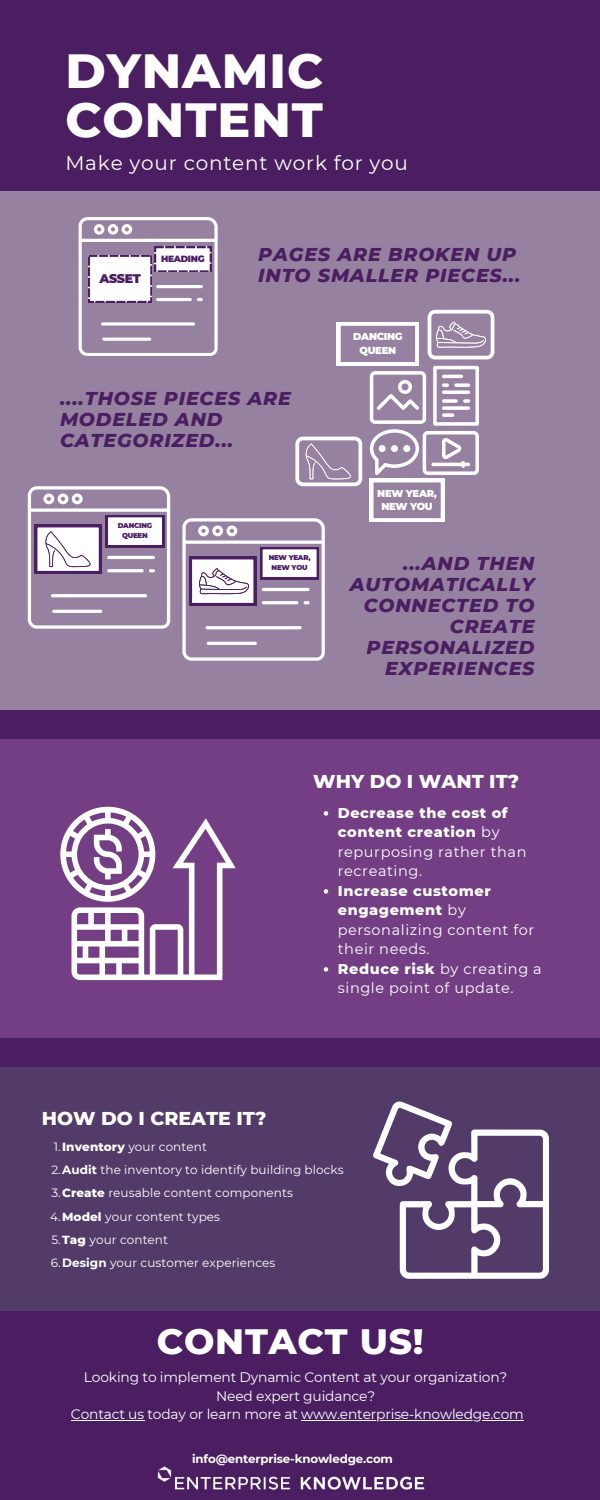
<style>
.page{position:relative;width:600px;height:1500px;background:#4a1e61}
.page>*{position:absolute;margin:0;border:0;box-sizing:border-box;transform-origin:0 0}
.t1{font:800 49px/48.8px "Montserrat";letter-spacing:.02em;color:#fff}
.t2{font:800 36px "Montserrat";letter-spacing:.02em;color:#fff}
.t3{font:20px "Montserrat";letter-spacing:.04em;color:#fff}
.t4{font:italic 800 19px/21px "Montserrat";letter-spacing:.045em;color:#4a1e61}
.t5{font:800 19px "Montserrat";color:#fff}
.t6{font:14.5px/19.5px "Montserrat";letter-spacing:.04em;color:#fff}
.t7{font:13.8px/18.7px "Montserrat";letter-spacing:-.01em;color:#fff;text-align:center}
.t8{font:900 12.5px "Montserrat";letter-spacing:-.03em;color:#4a1e61}
.t9{font:12px/23.2px "Montserrat";letter-spacing:.005em;color:#fff}
.t10{font:700 11.8px "Montserrat";letter-spacing:-.01em;color:#fff}
.t11{font:900 10px/13.5px "Montserrat";letter-spacing:-.03em;color:#fff;text-align:center}
.t12{font:900 9px "Montserrat";letter-spacing:-.03em;color:#4a1e61}
.t13{font:900 7px/9.8px "Montserrat";letter-spacing:-.03em;color:#4a1e61;text-align:center}
.s1{font-weight:800}
.s2{font-weight:700}
</style>
<div class="page">
<div style="left:0;top:191px;width:600px;height:519px;background:#9682a0"></div>
<div style="left:0;top:739px;width:600px;height:299px;background:#733e84"></div>
<div style="left:0;top:1067px;width:600px;height:243px;background:#533b69"></div>
<svg style="left:373px;top:1102px;width:176px;height:177px"></svg>
<svg style="left:60px;top:807px;width:176px;height:173px"></svg>
<img style="left:157px;top:1466px;width:268px;height:24px">
<svg style="left:324px;top:811px;width:4px;height:5px"></svg>
<svg style="left:324px;top:889px;width:4px;height:5px"></svg>
<svg style="left:324px;top:967px;width:4px;height:5px"></svg>
<hr style="left:71px;top:1420px;width:73px;height:1px;background:#fff">
<hr style="left:301px;top:1420px;width:223px;height:1px;background:#fff">
<svg style="left:28px;top:217px;width:466px;height:444px"></svg>
<h1 class="t1" style="left:65px;top:44px;width:259px">DYNAMIC<br>CONTENT</h1>
<h3 class="t3" style="left:65px;top:149px;width:344px">Make your content work for you</h3>
<p class="t8" style="left:99px;top:270px;width:43px">ASSET</p>
<p class="t12" style="left:161px;top:252px;width:45px">HEADING</p>
<h3 class="t4" style="left:258px;top:242px;width:264px">PAGES ARE BROKEN UP<br>INTO SMALLER PIECES...</h3>
<p class="t11" style="left:353px;top:329px;width:51px">DANCING<br>QUEEN</p>
<h3 class="t4" style="left:60px;top:387px;width:232px">....THOSE PIECES ARE<br>MODELED AND<br>CATEGORIZED...</h3>
<p class="t13" style="left:118px;top:520px;width:36px">DANCING<br>QUEEN</p>
<p class="t13" style="left:269px;top:552px;width:43px">NEW YEAR,<br>NEW YOU</p>
<p class="t11" style="left:377px;top:486px;width:61px">NEW YEAR,<br>NEW YOU</p>
<h3 class="t4" style="left:350px;top:552px;width:186px;text-align:right">...AND THEN<br>AUTOMATICALLY<br>CONNECTED TO<br>CREATE<br>PERSONALIZED<br>EXPERIENCES</h3>
<h3 class="t5" style="left:313px;top:768px;width:207px">WHY DO I WANT IT?</h3>
<h3 class="t5" style="left:42px;top:1105px;width:226px">HOW DO I CREATE IT?</h3>
<p class="t6" style="left:338px;top:803px;width:190px"><span class="s1">Decrease the cost of content creation</span> by repurposing rather than recreating.</p>
<p class="t6" style="left:338px;top:881px;width:205px"><span class="s1">Increase customer engagement</span> by personalizing content for their needs.<br><span class="s1">Reduce risk</span> by creating a single point of update.</p>
<p class="t9" style="left:50px;top:1135px;width:295px;text-indent:4px">1.<span class="s1">Inventory</span> your content<br>2.<span class="s2">Audit</span> the inventory to identify building blocks 3.<span class="s1">Create</span> reusable content components 4.<span class="s1">Model</span> your content types<br>5.<span class="s1">Tag</span> your content<br>6.<span class="s2">Design</span> your customer experiences</p>
<h2 class="t2" style="left:157px;top:1315px;width:268px">CONTACT US!</h2>
<p class="t7" style="left:71px;top:1367px;width:454px">Looking to implement Dynamic Content at your organization?<br>Need expert guidance?<br>Contact us today or learn more at www.enterprise-knowledge.com</p>
<p class="t10" style="left:192px;top:1450px;width:202px">info@enterprise-knowledge.com</p>
</div>
